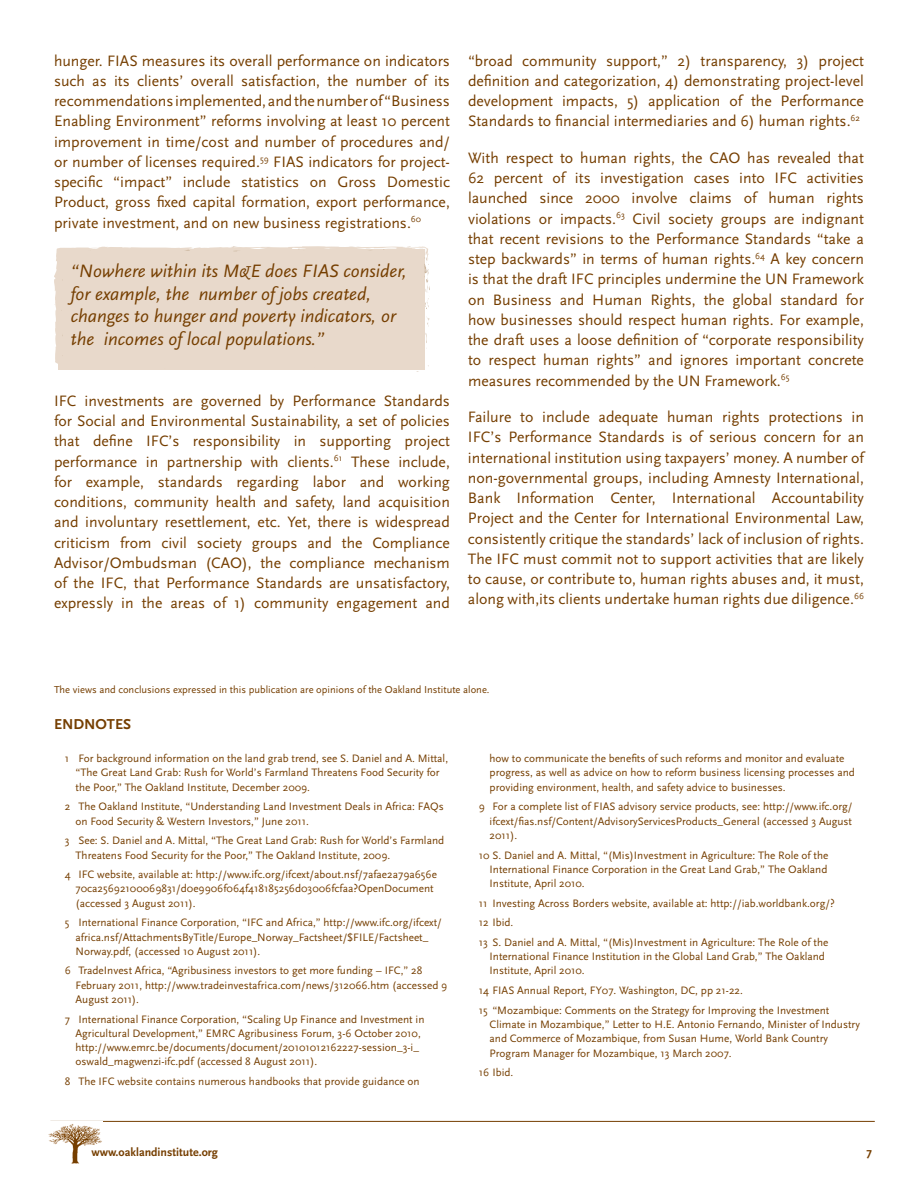
<style>
.page{position:relative;width:918px;height:1188px;background:#fff}
.page>*{position:absolute;margin:0;border:0;box-sizing:border-box;transform-origin:0 0}
.List_Paragraph{font:italic 18.75px/22.5px "Scala Sans";color:#753e00}
.Scala_body{font:15.75px/20.2px "Scala Sans";color:#753e00;text-align:justify}
.sub-sub-sub_head{font:700 15px "Scala Sans";color:#753e00}
.t1{font:700 12px "Scala Sans";color:#753e00}
.endnotes{font:11.25px/14.2px "Scala Sans";color:#753e00}
.sub-sub-sub_head-2{font:10.5px "Scala Sans";color:#753e00}
</style>
<div class="page">
<hr style="left:50px;top:1121px;width:825px;height:1px;background:#753e00">
<img style="left:48px;top:1124px;width:54px;height:40px">
<div style="left:58px;top:249px;width:367px;height:121px;background:#e8d9cb"></div>
<svg style="left:54px;top:246px;width:374px;height:118px"></svg>
<svg style="left:87px;top:249px;width:9px;height:2px"></svg>
<svg style="left:402px;top:246px;width:28px;height:64px"></svg>
<svg style="left:349px;top:247px;width:27px;height:4px"></svg>
<svg style="left:298px;top:248px;width:8px;height:3px"></svg>
<svg style="left:232px;top:246px;width:10px;height:6px"></svg>
<svg style="left:55px;top:299px;width:7px;height:12px"></svg>
<p class="Scala_body" style="left:54px;top:51px;width:398px">hunger. FIAS measures its overall performance on indicators such as its clients’ overall satisfaction, the number of its recommendations implemented, and the number of “Business Enabling Environment” reforms involving at least 10 percent improvement in time/cost and number of procedures and/ or number of licenses required.<sup>59</sup> FIAS indicators for project&shy;specific “impact” include statistics on Gross Domestic Product, gross fixed capital formation, export performance, private investment, and on new business registrations.<sup>60</sup></p>
<p class="List_Paragraph" style="left:71px;top:260px;width:338px">“Nowhere within its M&amp;E does FIAS consider, for example, the number of jobs created, changes to hunger and poverty indicators, or the incomes of local populations.”</p>
<p class="Scala_body" style="left:54px;top:391px;width:398px">IFC investments are governed by Performance Standards for Social and Environmental Sustainability, a set of policies that define IFC’s responsibility in supporting project performance in partnership with clients.<sup>61</sup> These include, for example, standards regarding labor and working conditions, community health and safety, land acquisition and involuntary resettlement, etc. Yet, there is widespread criticism from civil society groups and the Compliance Advisor/Ombudsman (CAO), the compliance mechanism of the IFC, that Performance Standards are unsatisfactory, expressly in the areas of 1) community engagement and</p>
<p class="Scala_body" style="left:468px;top:51px;width:398px">“broad community support,” 2) transparency, 3) project definition and categorization, 4) demonstrating project-level development impacts, 5) application of the Performance Standards to financial intermediaries and 6) human rights.<sup>62</sup></p>
<p class="Scala_body" style="left:468px;top:148px;width:398px">With respect to human rights, the CAO has revealed that 62 percent of its investigation cases into IFC activities launched since 2000 involve claims of human rights violations or impacts.<sup>63</sup> Civil society groups are indignant that recent revisions to the Performance Standards “take a step backwards” in terms of human rights.<sup>64</sup> A key concern is that the draft IFC principles undermine the UN Framework on Business and Human Rights, the global standard for how businesses should respect human rights. For example, the draft uses a loose definition of “corporate responsibility to respect human rights” and ignores important concrete measures recommended by the UN Framework.<sup>65</sup></p>
<p class="Scala_body" style="left:468px;top:407px;width:398px">Failure to include adequate human rights protections in IFC’s Performance Standards is of serious concern for an international institution using taxpayers’ money. A number of non-governmental groups, including Amnesty International, Bank Information Center, International Accountability Project and the Center for International Environmental Law, consistently critique the standards’ lack of inclusion of rights.<br>The IFC must commit not to support activities that are likely to cause, or contribute to, human rights abuses and, it must, along with,its clients undertake human rights due diligence.<sup>66</sup></p>
<p class="sub-sub-sub_head-2" style="left:54px;top:683px;width:437px">The views and conclusions expressed in this publication are opinions of the Oakland Institute alone.</p>
<p class="sub-sub-sub_head" style="left:54px;top:716px;width:79px">ENDNOTES</p>
<p class="endnotes" style="left:76px;top:752px;width:374px;text-indent:-11px">1 For background information on the land grab trend, see S. Daniel and A. Mittal, “The Great Land Grab: Rush for World’s Farmland Threatens Food Security for the Poor,” The Oakland Institute, December 2009.</p>
<p class="endnotes" style="left:76px;top:800px;width:370px;text-indent:-11px">2 The Oakland Institute, “Understanding Land Investment Deals in Africa: FAQs on Food Security &amp; Western Investors,” June 2011.</p>
<p class="endnotes" style="left:76px;top:834px;width:370px;text-indent:-11px">3 See: S. Daniel and A. Mittal, “The Great Land Grab: Rush for World’s Farmland<br>Threatens Food Security for the Poor,” The Oakland Institute, 2009.</p>
<p class="endnotes" style="left:76px;top:868px;width:363px;text-indent:-11px">4 IFC website, available at: http://www.ifc.org/ifcext/about.nsf/7afae2a79a656e<br>70ca25692100069831/d0e9906f064f418185256d03006fcfaa?OpenDocument (accessed 3 August 2011).</p>
<p class="endnotes" style="left:76px;top:916px;width:368px;text-indent:-11px">5 International Finance Corporation, “IFC and Africa,” http://www.ifc.org/ifcext/ africa.nsf/AttachmentsByTitle/Europe_Norway_Factsheet/$FILE/Factsheet_<br>Norway.pdf, (accessed 10 August 2011).</p>
<p class="endnotes" style="left:76px;top:964px;width:373px;text-indent:-11px">6 TradeInvest Africa, “Agribusiness investors to get more funding – IFC,” 28<br>February 2011, http://www.tradeinvestafrica.com/news/312066.htm (accessed 9<br>August 2011).</p>
<p class="endnotes" style="left:76px;top:1012px;width:350px;text-indent:-11px">7 International Finance Corporation, “Scaling Up Finance and Investment in Agricultural Development,” EMRC Agribusiness Forum, 3-6 October 2010, http://www.emrc.be/documents/document/20101012162227-session_3-i_ oswald_magwenzi-ifc.pdf (accessed 8 August 2011).</p>
<p class="endnotes" style="left:65px;top:1074px;width:356px">8 The IFC website contains numerous handbooks that provide guidance on</p>
<p class="endnotes" style="left:490px;top:752px;width:367px">how to communicate the benefits of such reforms and monitor and evaluate progress, as well as advice on how to reform business licensing processes and providing environment, health, and safety advice to businesses.</p>
<p class="endnotes" style="left:490px;top:800px;width:364px;text-align:justify;text-indent:-11px">9 For a complete list of FIAS advisory service products, see: http://www.ifc.org/ ifcext/fias.nsf/Content/AdvisoryServicesProducts_General (accessed 3 August 2011).</p>
<p class="endnotes" style="left:490px;top:848px;width:340px;text-align:justify;text-indent:-11px">10 S. Daniel and A. Mittal, “(Mis)Investment in Agriculture: The Role of the International Finance Corporation in the Great Land Grab,” The Oakland Institute, April 2010.</p>
<p class="endnotes" style="left:479px;top:896px;width:357px">11 Investing Across Borders website, available at: http://iab.worldbank.org/?</p>
<p class="endnotes" style="left:479px;top:916px;width:36px">12 Ibid.</p>
<p class="endnotes" style="left:490px;top:935px;width:340px;text-indent:-11px">13 S. Daniel and A. Mittal, “(Mis)Investment in Agriculture: The Role of the<br>International Finance Institution in the Global Land Grab,” The Oakland<br>Institute, April 2010.</p>
<p class="endnotes" style="left:479px;top:984px;width:266px">14 FIAS Annual Report, FY07. Washington, DC, pp 21-22.</p>
<p class="endnotes" style="left:490px;top:1003px;width:372px;text-indent:-11px">15 “Mozambique: Comments on the Strategy for Improving the Investment Climate in Mozambique,” Letter to H.E. Antonio Fernando, Minister of Industry and Commerce of Mozambique, from Susan Hume, World Bank Country Program Manager for Mozambique, 13 March 2007.</p>
<p class="endnotes" style="left:479px;top:1066px;width:36px">16 Ibid.</p>
<p class="t1" style="left:91px;top:1146px;width:128px">www.oaklandinstitute.org</p>
<p class="t1" style="left:866px;top:1146px;width:7px">7</p>
</div>
